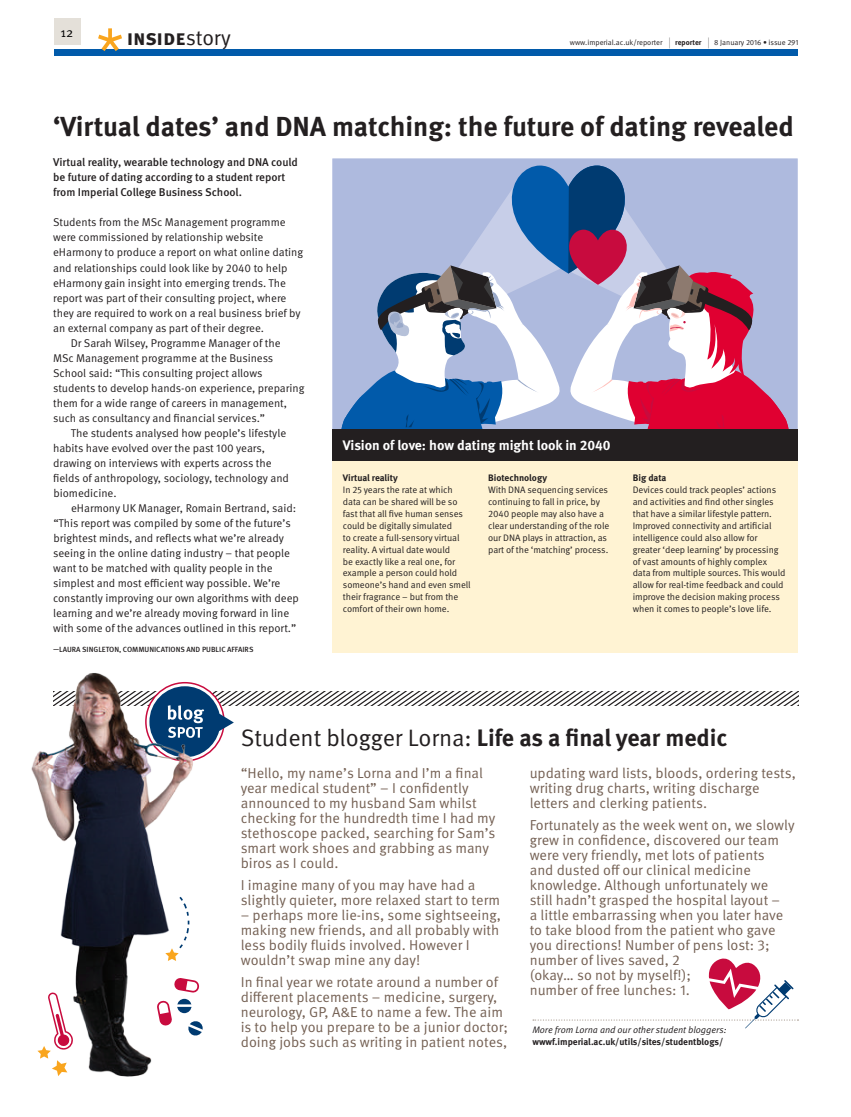
<style>
.page{position:relative;width:851px;height:1117px;background:#fff}
.page>*{position:absolute;margin:0;border:0;box-sizing:border-box;transform-origin:0 0}
.t1{font:700 27.5px "Meta OT";letter-spacing:-.005em;color:#231f20}
.t2{font:700 23.75px "Meta OT";letter-spacing:-.01em;color:#231f20}
.t3{font:700 21.25px "Meta OT";letter-spacing:-.005em;color:#231f20}
.t4{font:14.38px/15px "Meta OT Norm";color:#746053}
.t5{font:700 13.75px "Meta OT";letter-spacing:-.005em;color:#fff}
.t6{font:13.12px "Meta OT Norm";color:#000}
.t7{font:11.25px "Meta OT Norm";letter-spacing:-.005em;color:#231f20}
.t8{font:500 11.25px/15px "Meta OT";letter-spacing:-.005em;color:#231f20}
.t9{font:9.38px/11.9px "Meta OT Norm";letter-spacing:-.01em;color:#231f20}
.t10{font:700 9.38px "Meta OT";letter-spacing:-.005em;color:#231f20}
.t11{font:9.38px "Meta OT Norm Ita";letter-spacing:-.005em;color:#231f20}
.t12{font:7.5px "Meta OT Norm";letter-spacing:-.005em;color:#231f20}
.t13{font:500 7.5px "Meta OT";color:#231f20}
.t14{font:700 7.5px "Meta OT";letter-spacing:-.01em;color:#231f20}
.s1{font-family:"Meta OT Norm";font-weight:400}
.s2{font-size:11.25px}
.s3{font-family:"Meta OT Norm";font-weight:400;font-size:11.25px}
</style>
<div class="page">
<div style="left:54px;top:19px;width:26px;height:26px;background:#e4e0d9"></div>
<div style="left:54px;top:49px;width:743px;height:7px;background:#015aaa"></div>
<svg style="left:98px;top:28px;width:24px;height:23px"></svg>
<div style="left:332px;top:158px;width:465px;height:272px;background:#aebade"></div>
<svg style="left:341px;top:158px;width:447px;height:271px"></svg>
<svg style="left:228px;top:691px;width:570px;height:35px"></svg>
<img style="left:31px;top:673px;width:197px;height:404px">
<svg style="left:165px;top:893px;width:27px;height:67px"></svg>
<div style="left:332px;top:429px;width:465px;height:223px;background:#fff3d3"></div>
<div style="left:332px;top:429px;width:465px;height:32px;background:#231f20"></div>
<svg style="left:745px;top:1017px;width:10px;height:11px"></svg>
<svg style="left:37px;top:991px;width:37px;height:84px"></svg>
<svg style="left:533px;top:958px;width:265px;height:62px"></svg>
<svg style="left:174px;top:977px;width:25px;height:15px"></svg>
<svg style="left:177px;top:998px;width:14px;height:14px"></svg>
<svg style="left:156px;top:1000px;width:51px;height:36px"></svg>
<p class="t6" style="left:61px;top:24px;width:14px">12</p>
<h3 class="t3" style="left:127px;top:24px;width:106px">inside<span class="s1">story</span></h3>
<p class="t12" style="left:569px;top:38px;width:102px">www.imperial.ac.uk/reporter <span class="s2">|</span></p>
<p class="t14" style="left:675px;top:38px;width:35px">reporter <span class="s3">|</span></p>
<p class="t12" style="left:714px;top:38px;width:86px">8 January 2016 • issue 291</p>
<h1 class="t1" style="left:53px;top:109px;width:742px">‘Virtual dates’ and DNA matching: the future of dating revealed</h1>
<p class="t8" style="left:53px;top:155px;width:246px">Virtual reality, wearable technology and DNA could be future of dating according to a student report from Imperial College Business School.</p>
<p class="t7" style="left:53px;top:216px;width:234px">Students from the MSc Management programme</p>
<p class="t7" style="left:53px;top:231px;width:212px">were commissioned by relationship website</p>
<p class="t7" style="left:53px;top:246px;width:252px">eHarmony to produce a report on what online dating</p>
<p class="t7" style="left:53px;top:261px;width:236px">and relationships could look like by 2040 to help</p>
<p class="t7" style="left:53px;top:276px;width:234px">eHarmony gain insight into emerging trends. The</p>
<p class="t7" style="left:53px;top:291px;width:235px">report was part of their consulting project, where</p>
<p class="t7" style="left:53px;top:306px;width:249px">they are required to work on a real business brief by</p>
<p class="t7" style="left:53px;top:321px;width:212px">an external company as part of their degree.</p>
<p class="t7" style="left:71px;top:336px;width:211px">Dr Sarah Wilsey, Programme Manager of the</p>
<p class="t7" style="left:53px;top:351px;width:222px">MSc Management programme at the Business</p>
<p class="t7" style="left:53px;top:366px;width:211px">School said: “This consulting project allows</p>
<p class="t7" style="left:53px;top:381px;width:253px">students to develop hands-on experience, preparing</p>
<p class="t7" style="left:53px;top:396px;width:235px">them for a wide range of careers in management,</p>
<p class="t7" style="left:53px;top:411px;width:213px">such as consultancy and financial services.”</p>
<p class="t7" style="left:71px;top:426px;width:217px">The students analysed how people’s lifestyle</p>
<p class="t7" style="left:53px;top:441px;width:213px">habits have evolved over the past 100 years,</p>
<p class="t7" style="left:53px;top:456px;width:220px">drawing on interviews with experts across the</p>
<p class="t7" style="left:53px;top:471px;width:237px">fields of anthropology, sociology, technology and</p>
<p class="t7" style="left:53px;top:486px;width:65px">biomedicine.</p>
<p class="t7" style="left:71px;top:501px;width:226px">eHarmony UK Manager, Romain Bertrand, said:</p>
<p class="t7" style="left:53px;top:516px;width:239px">“This report was compiled by some of the future’s</p>
<p class="t7" style="left:53px;top:531px;width:232px">brightest minds, and reflects what we’re already</p>
<p class="t7" style="left:53px;top:546px;width:238px">seeing in the online dating industry – that people</p>
<p class="t7" style="left:53px;top:561px;width:221px">want to be matched with quality people in the</p>
<p class="t7" style="left:53px;top:576px;width:229px">simplest and most efficient way possible. We’re</p>
<p class="t7" style="left:53px;top:591px;width:247px">constantly improving our own algorithms with deep</p>
<p class="t7" style="left:53px;top:606px;width:237px">learning and we’re already moving forward in line</p>
<p class="t7" style="left:53px;top:621px;width:245px">with some of the advances outlined in this report.”</p>
<p class="t13" style="left:53px;top:644px;width:202px">—LAURA SINGLETON, COMMUNICATIONS AND PUBLIC AFFAIRS</p>
<p class="t5" style="left:343px;top:436px;width:269px">Vision of love: how dating might look in 2040</p>
<p class="t10" style="left:343px;top:472px;width:56px">Virtual reality</p>
<p class="t9" style="left:343px;top:484px;width:129px">In 25 years the rate at which data can be shared will be so fast that all five human senses could be digitally simulated<br>to create a full-sensory virtual reality. A virtual date would<br>be exactly like a real one, for example a person could hold someone’s hand and even smell their fragrance – but from the comfort of their own home.</p>
<p class="t10" style="left:488px;top:472px;width:60px">Biotechnology</p>
<p class="t9" style="left:488px;top:484px;width:123px">With DNA sequencing services continuing to fall in price, by<br>2040 people may also have a clear understanding of the role our DNA plays in attraction, as part of the ‘matching’ process.</p>
<p class="t10" style="left:632px;top:472px;width:35px">Big data</p>
<p class="t9" style="left:632px;top:484px;width:154px">Devices could track peoples’ actions and activities and find other singles that have a similar lifestyle pattern.<br>Improved connectivity and artificial intelligence could also allow for greater ‘deep learning’ by processing of vast amounts of highly complex data from multiple sources. This would allow for real-time feedback and could improve the decision making process when it comes to people’s love life.</p>
<h2 class="t2" style="left:241px;top:722px;width:488px"><span class="s1">Student blogger Lorna:</span> Life as a final year medic</h2>
<p class="t4" style="left:241px;top:765px;width:256px">“Hello, my name’s Lorna and I’m a final year medical student” − I confidently announced to my husband Sam whilst checking for the hundredth time I had my stethoscope packed, searching for Sam’s smart work shoes and grabbing as many biros as I could.</p>
<p class="t4" style="left:241px;top:877px;width:261px">I imagine many of you may have had a slightly quieter, more relaxed start to term</p>
<p class="t4" style="left:241px;top:907px;width:262px">– perhaps more lie-ins, some sightseeing, making new friends, and all probably with less bodily fluids involved. However I wouldn’t swap mine any day!</p>
<p class="t4" style="left:241px;top:974px;width:269px">In final year we rotate around a number of different placements – medicine, surgery, neurology, GP, A&amp;E to name a few. The aim is to help you prepare to be a junior doctor; doing jobs such as writing in patient notes,</p>
<p class="t4" style="left:529px;top:765px;width:267px">updating ward lists, bloods, ordering tests, writing drug charts, writing discharge letters and clerking patients.</p>
<p class="t4" style="left:529px;top:817px;width:266px">Fortunately as the week went on, we slowly grew in confidence, discovered our team were very friendly, met lots of patients<br>and dusted off our clinical medicine knowledge. Although unfortunately we<br>still hadn’t grasped the hospital layout –<br>a little embarrassing when you later have to take blood from the patient who gave you directions! Number of pens lost: 3; number of lives saved, 2<br>(okay… so not by myself!);<br>number of free lunches: 1.</p>
<p class="t11" style="left:532px;top:1024px;width:196px">More from Lorna and our other student bloggers:</p>
<p class="t10" style="left:532px;top:1035px;width:192px">wwwf.imperial.ac.uk/utils/sites/studentblogs/</p>
</div>
